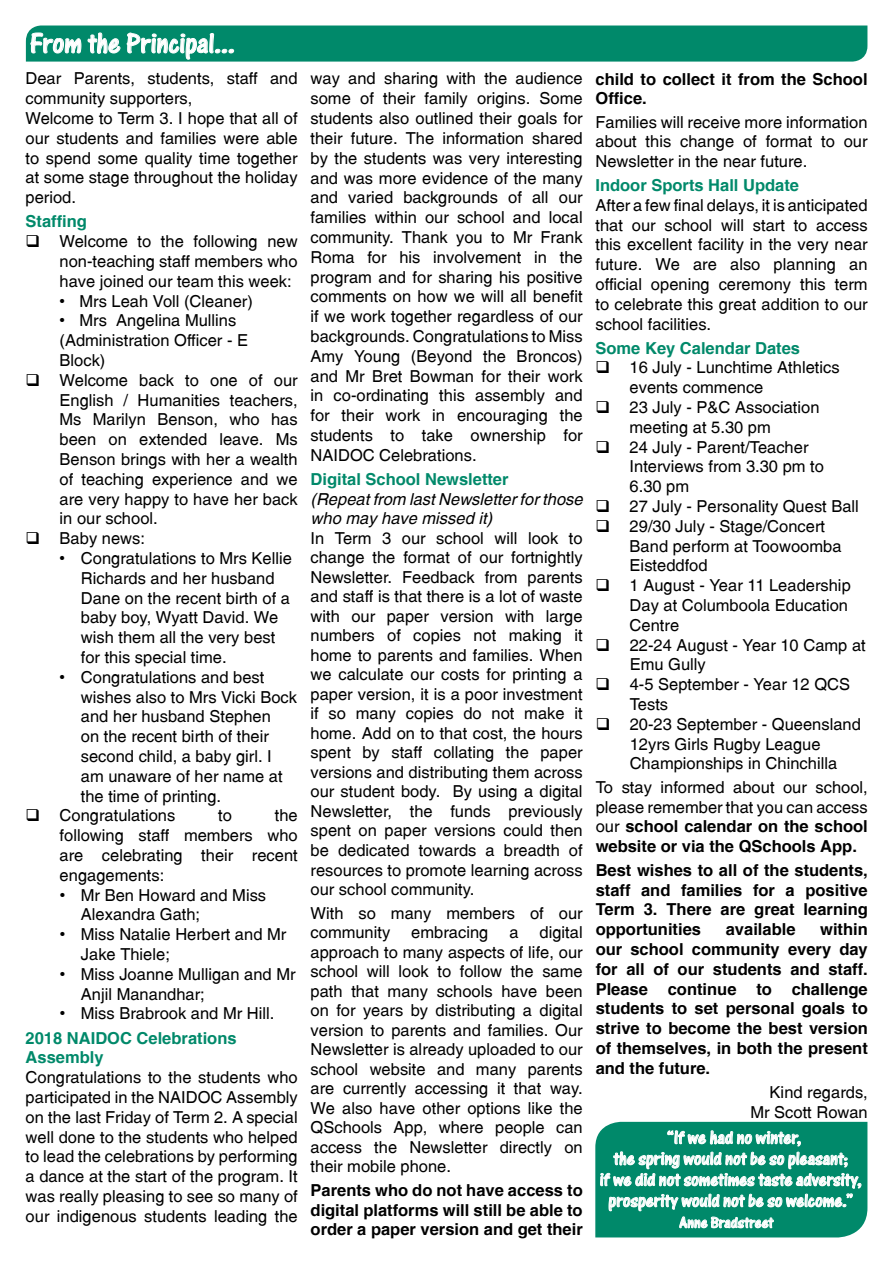
<style>
.page{position:relative;width:893px;height:1263px;background:#fff}
.page>*{position:absolute;margin:0;border:0;box-sizing:border-box;transform-origin:0 0}
.t1{font:30px "One Stroke Script Let Plain";letter-spacing:-.005em;color:#fff}
.t2{font:19.5px/21px "One Stroke Script Let Plain";color:#fff;text-align:center}
.t3{font:16.5px/19.8px "Switzerland Plain";color:#000}
.t4{font:700 16.5px/19.8px "Switzerland";color:#000;text-align:justify}
.t5{font:700 16.5px/19.8px "Switzerland";color:#00896a}
.t6{font:italic 16.5px/19.8px "Switzerland";color:#000}
.t7{font:16.5px "One Stroke Script Let Plain";letter-spacing:.005em;color:#fff}
.s1{font-family:"Switzerland Plain";font-weight:400}
</style>
<div class="page">
<svg style="left:26px;top:26px;width:841px;height:36px;background:#0c8e71"></svg>
<svg style="left:595px;top:1122px;width:272px;height:115px;background:#2b9c83"></svg>
<h1 class="t1" style="left:30px;top:26px;width:206px">From the Principal...</h1>
<p class="t3" style="left:26px;top:69px;width:274px">Dear Parents, students, staff and community supporters,<br>Welcome to Term 3. I hope that all of our students and families were able to spend some quality time together at some stage throughout the holiday period.</p>
<p class="t5" style="left:26px;top:211px;width:63px">Staffing</p>
<p class="t3" style="left:60px;top:231px;width:240px;text-align:justify">Welcome to the following new non-teaching staff members who have joined our team this week:</p>
<p class="t3" style="left:60px;top:291px;width:195px">• Mrs Leah Voll (Cleaner)</p>
<p class="t3" style="left:60px;top:310px;width:240px">• Mrs Angelina Mullins (Administration Officer - E<br>Block)<br>Welcome back to one of our<br>English / Humanities teachers,<br>Ms Marilyn Benson, who has been on extended leave. Ms<br>Benson brings with her a wealth of teaching experience and we are very happy to have her back in our school.<br>Baby news:</p>
<p class="t3" style="left:81px;top:548px;width:213px;text-indent:-21px">• Congratulations to Mrs Kellie<br>Richards and her husband<br>Dane on the recent birth of a baby boy, Wyatt David. We wish them all the very best for this special time.</p>
<p class="t3" style="left:60px;top:667px;width:206px">• Congratulations and best</p>
<p class="t3" style="left:81px;top:687px;width:218px">wishes also to Mrs Vicki Bock</p>
<p class="t3" style="left:81px;top:706px;width:192px">and her husband Stephen</p>
<p class="t3" style="left:81px;top:726px;width:190px">on the recent birth of their</p>
<p class="t3" style="left:81px;top:746px;width:192px">second child, a baby girl. I</p>
<p class="t3" style="left:81px;top:766px;width:203px">am unaware of her name at</p>
<p class="t3" style="left:81px;top:786px;width:142px">the time of printing.</p>
<p class="t3" style="left:60px;top:805px;width:117px">Congratulations</p>
<p class="t3" style="left:218px;top:805px;width:15px">to</p>
<p class="t3" style="left:60px;top:805px;width:240px;text-align:justify;text-indent:215px">the following staff members who are celebrating their recent engagements:</p>
<p class="t3" style="left:81px;top:885px;width:187px;text-indent:-21px">• Mr Ben Howard and Miss<br>Alexandra Gath;</p>
<p class="t3" style="left:81px;top:924px;width:207px;text-indent:-21px">• Miss Natalie Herbert and Mr<br>Jake Thiele;</p>
<p class="t3" style="left:81px;top:964px;width:216px;text-indent:-21px">• Miss Joanne Mulligan and Mr<br>Anjil Manandhar;</p>
<p class="t3" style="left:60px;top:1003px;width:216px">• Miss Brabrook and Mr Hill.</p>
<p class="t5" style="left:26px;top:1027px;width:212px">2018 NAIDOC Celebrations<br>Assembly</p>
<p class="t3" style="left:26px;top:1067px;width:274px;text-align:justify">Congratulations to the students who participated in the NAIDOC Assembly on the last Friday of Term 2. A special well done to the students who helped to lead the celebrations by performing a dance at the start of the program. It was really pleasing to see so many of our indigenous students leading the</p>
<p class="t3" style="left:311px;top:69px;width:274px;text-align:justify">way and sharing with the audience some of their family origins. Some students also outlined their goals for their future. The information shared by the students was very interesting and was more evidence of the many and varied backgrounds of all our families within our school and local community. Thank you to Mr Frank Roma for his involvement in the program and for sharing his positive comments on how we will all benefit if we work together regardless of our backgrounds. Congratulations to Miss Amy Young (Beyond the Broncos) and Mr Bret Bowman for their work in co-ordinating this assembly and for their work in encouraging the students to take ownership for NAIDOC Celebrations.</p>
<p class="t5" style="left:311px;top:469px;width:200px">Digital School Newsletter</p>
<p class="t6" style="left:311px;top:489px;width:274px">(Repeat from last Newsletter for those who may have missed it)</p>
<p class="t3" style="left:311px;top:528px;width:274px;text-align:justify">In Term 3 our school will look to change the format of our fortnightly Newsletter. Feedback from parents and staff is that there is a lot of waste with our paper version with large numbers of copies not making it home to parents and families. When we calculate our costs for printing a paper version, it is a poor investment if so many copies do not make it home. Add on to that cost, the hours spent by staff collating the paper versions and distributing them across our student body. By using a digital Newsletter, the funds previously spent on paper versions could then be dedicated towards a breadth of resources to promote learning across our school community.</p>
<p class="t3" style="left:311px;top:903px;width:274px">With so many members of our community</p>
<p class="t3" style="left:311px;top:922px;width:274px;text-align:justify;text-indent:229px">digital approach to many aspects of life, our school will look to follow the same path that many schools have been on for years by distributing a digital version to parents and families. Our Newsletter is already uploaded to our school website and many parents are currently accessing it that way.<br>We also have other options like the QSchools App, where people can access the Newsletter directly on their mobile phone.</p>
<p class="t4" style="left:311px;top:1180px;width:274px">Parents who do not have access to digital platforms will still be able to order a paper version and get their</p>
<p class="t3" style="left:411px;top:922px;width:79px">embracing</p>
<p class="t3" style="left:509px;top:922px;width:11px">a</p>
<p class="t4" style="left:595px;top:69px;width:274px">child to collect it from the School<br>Office.</p>
<p class="t3" style="left:595px;top:112px;width:274px;text-align:justify">Families will receive more information about this change of format to our Newsletter in the near future.</p>
<p class="t5" style="left:595px;top:175px;width:205px">Indoor Sports Hall Update</p>
<p class="t3" style="left:595px;top:195px;width:274px;text-align:justify">After a few final delays, it is anticipated that our school will start to access this excellent facility in the very near future. We are also planning an official opening ceremony this term to celebrate this great addition to our school facilities.</p>
<p class="t5" style="left:595px;top:338px;width:206px">Some Key Calendar Dates</p>
<p class="t3" style="left:630px;top:358px;width:238px">16 July - Lunchtime Athletics events commence<br>23 July - P&amp;C Association meeting at 5.30 pm<br>24 July - Parent/Teacher<br>Interviews from 3.30 pm to<br>6.30 pm<br>27 July - Personality Quest Ball<br>29/30 July - Stage/Concert<br>Band perform at Toowoomba<br>Eisteddfod<br>1 August - Year 11 Leadership<br>Day at Columboola Education<br>Centre<br>22-24 August - Year 10 Camp at<br>Emu Gully<br>4-5 September - Year 12 QCS<br>Tests<br>20-23 September - Queensland<br>12yrs Girls Rugby League<br>Championships in Chinchilla</p>
<p class="t3" style="left:596px;top:777px;width:274px">To stay informed about our school, please remember that you can access</p>
<p class="t4" style="left:596px;top:816px;width:274px"><span class="s1">our</span> school calendar on the school website or via the QSchools App.</p>
<p class="t4" style="left:596px;top:860px;width:274px">Best wishes to all of the students, staff and families for a positive Term 3. There are great learning opportunities</p>
<p class="t4" style="left:596px;top:919px;width:274px;text-indent:225px">within our school community every day for all of our students and staff.<br>Please continue to challenge students to set personal goals to strive to become the best version of themselves, in both the present and the future.</p>
<p class="t3" style="left:750px;top:1082px;width:119px;text-align:right">Kind regards,<br>Mr Scott Rowan</p>
<p class="t4" style="left:726px;top:919px;width:71px">available</p>
<p class="t2" style="left:600px;top:1127px;width:263px">“If we had no winter,<br>the spring would not be so pleasant;<br>if we did not sometimes taste adversity, prosperity would not be so welcome.”</p>
<p class="t7" style="left:679px;top:1213px;width:95px">Anne Bradstreet</p>
</div>
